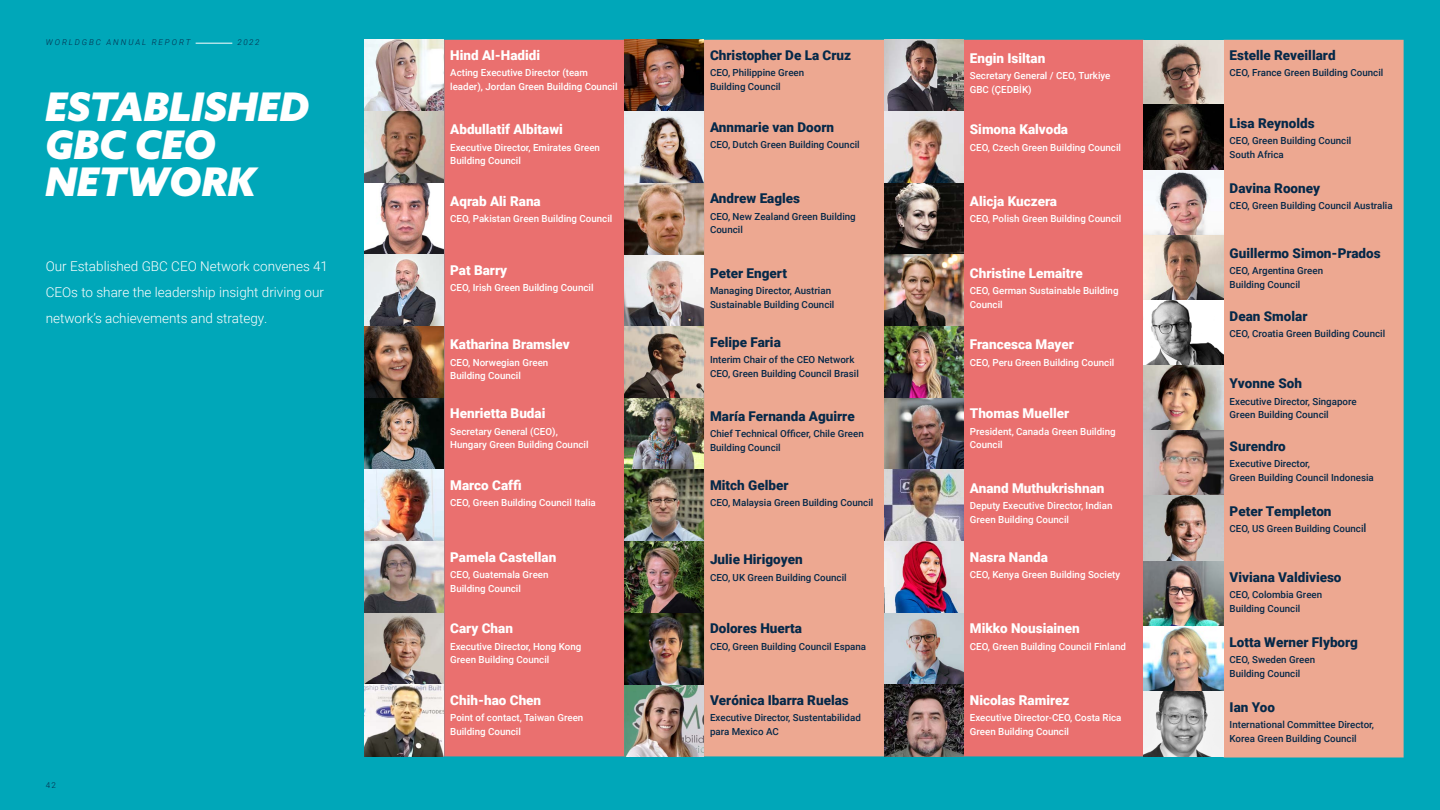
<style>
.page{position:relative;width:1440px;height:810px;background:#00a7b9}
.page>*{position:absolute;margin:0;border:0;box-sizing:border-box;transform-origin:0 0}
.t1{font:italic 900 39.45px/37.5px "Azo Sans";color:#fff}
.t2{font:900 13.5px "Roboto";color:#062949}
.t3{font:900 13.5px "Roboto";color:#fff}
.t4{font:300 13.5px/26.2px "Roboto";color:#fff}
.t5{font:500 9.75px/13.6px "Roboto";color:#062949}
.t6{font:500 9.75px/13.6px "Roboto";color:#fff}
.t7{font:italic 300 8.02px "Roboto";letter-spacing:.235em;color:#062949}
.t8{font:300 8.02px "Roboto";color:#062949}
.s1{font-size:11.48px}
</style>
<div class="page">
<div style="left:444px;top:40px;width:700px;height:716px;background:#ea706f"></div>
<div style="left:704px;top:40px;width:180px;height:716px;background:#eda891"></div>
<img style="left:364px;top:40px;width:80px;height:716px">
<img style="left:624px;top:40px;width:80px;height:716px">
<img style="left:884px;top:40px;width:79px;height:716px">
<img style="left:884px;top:111px;width:79px;height:72px">
<div style="left:1224px;top:40px;width:180px;height:718px;background:#eda891"></div>
<img style="left:1144px;top:41px;width:79px;height:519px">
<img style="left:1144px;top:562px;width:79px;height:194px">
<hr style="left:196px;top:43px;width:36px;height:1px;background:#fff">
<p class="t7" style="left:46px;top:37px;width:146px">WORLDGBC ANNUAL REPORT</p>
<p class="t7" style="left:237px;top:37px;width:24px">2022</p>
<h1 class="t1" style="left:45px;top:88px;width:266px">ESTABLISHED<br>GBC CEO<br>NETWORK</h1>
<h2 class="t4" style="left:46px;top:252px;width:284px">Our Established GBC CEO Network convenes 41<br>CEOs to share the leadership insight driving our network’s achievements and strategy.</h2>
<p class="t8" style="left:46px;top:779px;width:12px">42</p>
<h2 class="t3" style="left:450px;top:46px;width:92px">Hind Al-Hadidi</h2>
<p class="t6" style="left:450px;top:66px;width:169px">Acting Executive Director (team leader), Jordan Green Building Council</p>
<h2 class="t3" style="left:450px;top:120px;width:114px">Abdullatif Albitawi</h2>
<p class="t6" style="left:450px;top:140px;width:151px">Executive Director, Emirates Green<br>Building Council</p>
<h2 class="t3" style="left:450px;top:192px;width:92px">Aqrab Ali Rana</h2>
<p class="t6" style="left:450px;top:212px;width:164px">CEO, Pakistan Green Building Council</p>
<h2 class="t3" style="left:450px;top:261px;width:58px">Pat Barry</h2>
<p class="t6" style="left:450px;top:281px;width:145px">CEO, Irish Green Building Council</p>
<h2 class="t3" style="left:450px;top:335px;width:121px">Katharina Bramslev</h2>
<p class="t6" style="left:450px;top:355px;width:100px">CEO, Norwegian Green<br>Building Council</p>
<h2 class="t3" style="left:450px;top:404px;width:97px">Henrietta Budai</h2>
<p class="t6" style="left:450px;top:424px;width:140px">Secretary General (CEO),<br>Hungary Green Building Council</p>
<h2 class="t3" style="left:450px;top:476px;width:73px">Marco Caffi</h2>
<p class="t6" style="left:450px;top:496px;width:147px">CEO, Green Building Council Italia</p>
<h2 class="t3" style="left:450px;top:547px;width:108px">Pamela Castellan</h2>
<p class="t6" style="left:450px;top:567px;width:100px">CEO, Guatemala Green<br>Building Council</p>
<h2 class="t3" style="left:450px;top:619px;width:64px">Cary Chan</h2>
<p class="t6" style="left:450px;top:639px;width:133px">Executive Director, Hong Kong<br>Green Building Council</p>
<h2 class="t3" style="left:450px;top:691px;width:93px">Chih-hao Chen</h2>
<p class="t6" style="left:450px;top:711px;width:135px">Point of contact, Taiwan Green<br>Building Council</p>
<h2 class="t2" style="left:710px;top:46px;width:143px">Christopher De La Cruz</h2>
<p class="t5" style="left:710px;top:66px;width:96px">CEO, Philippine Green<br>Building Council</p>
<h2 class="t2" style="left:710px;top:117px;width:126px">Annmarie van Doorn</h2>
<p class="t5" style="left:710px;top:137px;width:151px">CEO, Dutch Green Building Council</p>
<h2 class="t2" style="left:710px;top:189px;width:92px">Andrew Eagles</h2>
<p class="t5" style="left:710px;top:209px;width:147px">CEO, New Zealand Green Building<br>Council</p>
<h2 class="t2" style="left:710px;top:263px;width:78px">Peter Engert</h2>
<p class="t5" style="left:710px;top:283px;width:126px">Managing Director, Austrian<br>Sustainable Building Council</p>
<h2 class="t2" style="left:710px;top:332px;width:72px">Felipe Faria</h2>
<p class="t5" style="left:710px;top:352px;width:150px">Interim Chair of the CEO Network<br>CEO, Green Building Council Brasil</p>
<h2 class="t2" style="left:710px;top:407px;width:146px">María Fernanda Aguirre</h2>
<p class="t5" style="left:710px;top:427px;width:155px">Chief Technical Officer, Chile Green<br>Building Council</p>
<h2 class="t2" style="left:710px;top:476px;width:80px">Mitch Gelber</h2>
<p class="t5" style="left:710px;top:496px;width:165px">CEO, Malaysia Green Building Council</p>
<h2 class="t2" style="left:710px;top:550px;width:94px">Julie Hirigoyen</h2>
<p class="t5" style="left:710px;top:570px;width:138px">CEO, UK Green Building Council</p>
<h2 class="t2" style="left:710px;top:619px;width:94px">Dolores Huerta</h2>
<p class="t5" style="left:710px;top:639px;width:158px">CEO, Green Building Council Espana</p>
<h2 class="t2" style="left:710px;top:691px;width:140px">Verónica Ibarra Ruelas</h2>
<p class="t5" style="left:710px;top:711px;width:152px">Executive Director, Sustentabilidad para Mexico AC</p>
<h2 class="t3" style="left:970px;top:48px;width:77px">Engin Isiltan</h2>
<p class="t6" style="left:970px;top:68px;width:142px">Secretary General / CEO, Turkiye<br>GBC (ÇEDBİK)</p>
<h2 class="t3" style="left:970px;top:120px;width:100px">Simona Kalvoda</h2>
<p class="t6" style="left:970px;top:140px;width:153px">CEO, Czech Green Building Council</p>
<h2 class="t3" style="left:970px;top:192px;width:89px">Alicja Kuczera</h2>
<p class="t6" style="left:970px;top:212px;width:153px">CEO, Polish Green Building Council</p>
<h2 class="t3" style="left:970px;top:263px;width:115px">Christine Lemaitre</h2>
<p class="t6" style="left:970px;top:283px;width:150px">CEO, German Sustainable Building<br>Council</p>
<h2 class="t3" style="left:970px;top:335px;width:106px">Francesca Mayer</h2>
<p class="t6" style="left:970px;top:355px;width:146px">CEO, Peru Green Building Council</p>
<h2 class="t3" style="left:970px;top:404px;width:101px">Thomas Mueller</h2>
<p class="t6" style="left:970px;top:424px;width:147px">President, Canada Green Building<br>Council</p>
<h2 class="t3" style="left:970px;top:478px;width:136px">Anand Muthukrishnan</h2>
<p class="t6" style="left:970px;top:498px;width:144px">Deputy Executive Director, Indian<br>Green Building Council</p>
<h2 class="t3" style="left:970px;top:547px;width:80px">Nasra Nanda</h2>
<p class="t6" style="left:970px;top:567px;width:152px">CEO, Kenya Green Building Society</p>
<h2 class="t3" style="left:970px;top:619px;width:112px">Mikko Nousiainen</h2>
<p class="t6" style="left:970px;top:639px;width:158px">CEO, Green Building Council Finland</p>
<h2 class="t3" style="left:970px;top:691px;width:101px">Nicolas Ramirez</h2>
<p class="t6" style="left:970px;top:711px;width:153px">Executive Director-CEO, Costa Rica<br>Green Building Council</p>
<h2 class="t2" style="left:1230px;top:46px;width:108px">Estelle Reveillard</h2>
<p class="t5" style="left:1230px;top:66px;width:155px">CEO, France Green Building Council</p>
<h2 class="t2" style="left:1230px;top:114px;width:87px">Lisa Reynolds</h2>
<p class="t5" style="left:1230px;top:134px;width:123px">CEO, Green Building Council<br>South Africa</p>
<h2 class="t2" style="left:1230px;top:179px;width:92px">Davina Rooney</h2>
<p class="t5" style="left:1230px;top:199px;width:165px">CEO, Green Building Council Australia</p>
<h2 class="t2" style="left:1230px;top:244px;width:153px">Guillermo Simon-Prados</h2>
<p class="t5" style="left:1230px;top:264px;width:95px">CEO, Argentina Green<br>Building Council</p>
<h2 class="t2" style="left:1230px;top:306px;width:79px">Dean Smolar</h2>
<p class="t5" style="left:1230px;top:326px;width:157px">CEO, Croatia Green Building Council</p>
<h2 class="t2" style="left:1230px;top:374px;width:74px">Yvonne Soh</h2>
<p class="t5" style="left:1230px;top:394px;width:129px">Executive Director, Singapore<br>Green Building Council</p>
<h2 class="t2" style="left:1230px;top:437px;width:58px">Surendro</h2>
<p class="t5" style="left:1230px;top:457px;width:146px">Executive Director,<br>Green Building Council Indonesia</p>
<h2 class="t2" style="left:1230px;top:502px;width:103px">Peter Templeton</h2>
<p class="t5" style="left:1230px;top:522px;width:138px">CEO, US Green Building Counci<span class="s1">l</span></p>
<h2 class="t2" style="left:1230px;top:567px;width:113px">Viviana Valdivieso</h2>
<p class="t5" style="left:1230px;top:587px;width:94px">CEO, Colombia Green<br>Building Council</p>
<h2 class="t2" style="left:1230px;top:633px;width:130px">Lotta Werner Flyborg</h2>
<p class="t5" style="left:1230px;top:653px;width:87px">CEO, Sweden Green<br>Building Council</p>
<h2 class="t2" style="left:1230px;top:698px;width:47px">Ian Yoo</h2>
<p class="t5" style="left:1230px;top:718px;width:146px">International Committee Director,<br>Korea Green Building Council</p>
</div>
